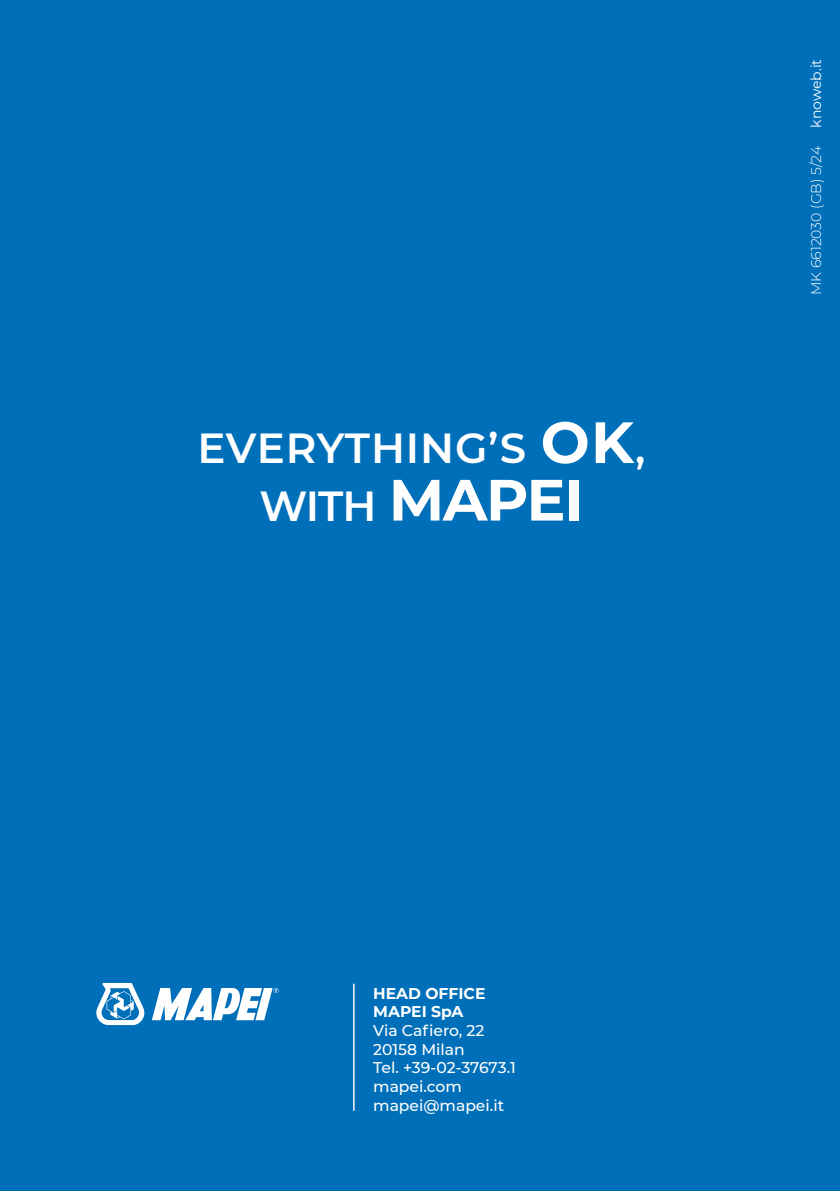
<style>
.page{position:relative;width:840px;height:1191px;background:#fff}
.page>*{position:absolute;margin:0;border:0;box-sizing:border-box;transform-origin:0 0}
.t1{font:700 58.2px "Montserrat";letter-spacing:-.025em;color:#fff}
.t2{font:600 42px "Montserrat";letter-spacing:.02em;color:#fff}
.t3{font:500 15.6px/18.6px "Montserrat";color:#fff}
.t4{font:700 15.6px/18.6px "Montserrat";color:#fff}
.t5{font:300 14px "Montserrat";color:#fff}
.t6{font:14px "Montserrat";letter-spacing:-.005em;color:#fff}
.s1{font-weight:700;font-size:58.2px}
.s2{font-weight:600;font-size:42px}
</style>
<div class="page">
<div style="left:0;top:0;width:839px;height:1191px;background:#006fb9"></div>
<hr style="left:353px;top:983px;width:1px;height:127px;background:#fff">
<svg style="left:96px;top:983px;width:48px;height:42px"></svg>
<svg style="left:152px;top:988px;width:126px;height:32px"></svg>
<h2 class="t2" style="left:197px;top:418px;width:449px">EVERYTHING’S <span class="s1">OK</span>,</h2>
<h1 class="t1" style="left:259px;top:458px;width:325px"><span class="s2">WITH</span> MAPEI</h1>
<p class="t6" style="left:805px;top:128px;width:70px;rotate:-90deg">knoweb.it</p>
<p class="t5" style="left:806px;top:295px;width:151px;rotate:-90deg">MK 6612030 (GB) 5/24</p>
<p class="t4" style="left:373px;top:983px;width:114px">HEAD OFFICE<br>MAPEI SpA</p>
<p class="t3" style="left:373px;top:1020px;width:144px">Via Cafiero, 22<br>20158 Milan<br>Tel. +39-02-37673.1 mapei.com mapei@mapei.it</p>
</div>
